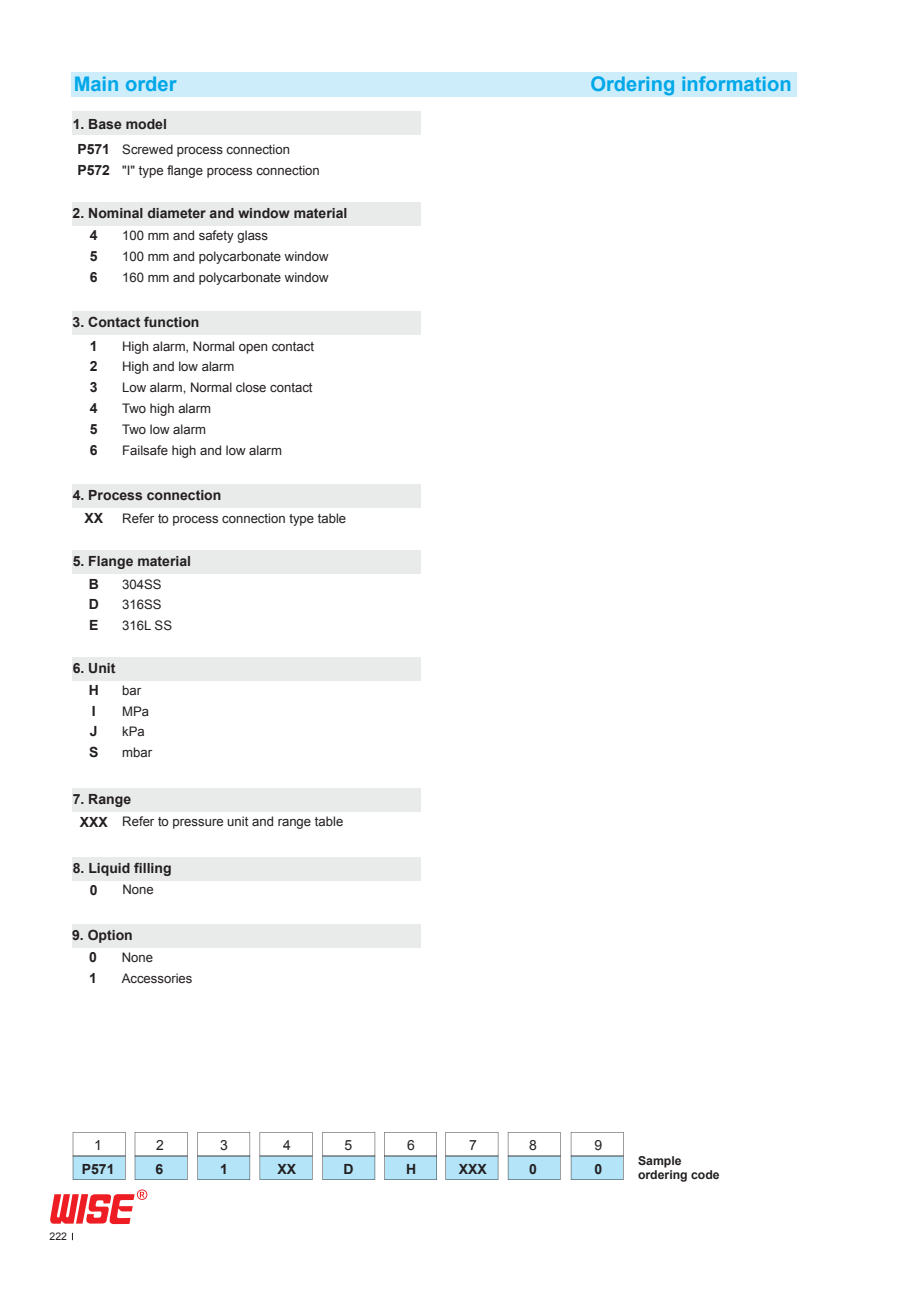
<style>
.page{position:relative;width:918px;height:1300px;background:#fff}
.page>*{position:absolute;margin:0;border:0;box-sizing:border-box;transform-origin:0 0}
.t1{font:700 20.12px "Arial";color:#00a7e9}
.t2{font:700 14px/20.8px "Arial";color:#231f20}
.t3{font:14px "Arial";color:#231f20}
.t4{font:13.12px/20.8px "Arial";color:#231f20}
.t5{font:700 12.25px/14.7px "Arial";color:#231f20}
.t6{font:10.5px "Arial";color:#231f20}
.s1{font-weight:700;font-size:14px}
</style>
<div class="page">
<svg style="left:50px;top:1189px;width:97px;height:35px"></svg>
<div style="left:72px;top:111px;width:349px;height:24px;background:#e9eaea"></div>
<div style="left:72px;top:484px;width:349px;height:23px;background:#e9eaea"></div>
<div style="left:71px;top:72px;width:726px;height:24px;background:#cdedfa"></div>
<svg style="left:73px;top:1132px;width:53px;height:48px"></svg>
<svg style="left:135px;top:1132px;width:53px;height:48px"></svg>
<svg style="left:197px;top:1132px;width:53px;height:48px"></svg>
<svg style="left:260px;top:1132px;width:52px;height:48px"></svg>
<svg style="left:322px;top:1132px;width:53px;height:48px"></svg>
<svg style="left:384px;top:1132px;width:53px;height:48px"></svg>
<svg style="left:445px;top:1132px;width:53px;height:48px"></svg>
<svg style="left:508px;top:1132px;width:52px;height:48px"></svg>
<svg style="left:571px;top:1132px;width:52px;height:48px"></svg>
<div style="left:72px;top:550px;width:349px;height:24px;background:#e9eaea"></div>
<div style="left:72px;top:657px;width:349px;height:23px;background:#e9eaea"></div>
<div style="left:72px;top:788px;width:349px;height:24px;background:#e9eaea"></div>
<div style="left:72px;top:857px;width:349px;height:23px;background:#e9eaea"></div>
<div style="left:72px;top:924px;width:349px;height:24px;background:#e9eaea"></div>
<div style="left:72px;top:202px;width:349px;height:24px;background:#e9eaea"></div>
<div style="left:72px;top:311px;width:349px;height:24px;background:#e9eaea"></div>
<h1 class="t1" style="left:74px;top:71px;width:104px">Main order</h1>
<h1 class="t1" style="left:590px;top:71px;width:203px">Ordering information</h1>
<p class="t2" style="left:77px;top:112px;width:91px;line-height:25.2px;text-indent:-5px">1. Base model<br>P571</p>
<p class="t2" style="left:77px;top:160px;width:34px">P572</p>
<p class="t4" style="left:122px;top:139px;width:199px">Screwed process connection<br>"I" type flange process connection</p>
<p class="t2" style="left:90px;top:202px;width:259px;line-height:22.2px;text-indent:-17px">2. Nominal diameter and window material<br>4</p>
<p class="t2" style="left:90px;top:246px;width:9px">5<br>6</p>
<p class="t4" style="left:122px;top:225px;width:208px">100 mm and safety glass<br>100 mm and polycarbonate window<br>160 mm and polycarbonate window</p>
<p class="t2" style="left:90px;top:311px;width:111px;line-height:23.4px;text-indent:-17px">3. Contact function<br>1</p>
<p class="t2" style="left:90px;top:356px;width:9px;text-align:justify">2<br>3<br>4<br>5<br>6</p>
<p class="t4" style="left:122px;top:336px;width:193px">High alarm, Normal open contact<br>High and low alarm<br>Low alarm, Normal close contact<br>Two high alarm<br>Two low alarm<br>Failsafe high and low alarm</p>
<p class="t2" style="left:84px;top:483px;width:138px;line-height:23.4px;text-indent:-12px">4. Process connection<br>XX</p>
<p class="t4" style="left:122px;top:508px;width:225px">Refer to process connection type table</p>
<p class="t2" style="left:89px;top:551px;width:104px;line-height:22.2px;text-indent:-16px">5. Flange material<br>B</p>
<p class="t2" style="left:89px;top:594px;width:12px">D<br>E</p>
<p class="t4" style="left:122px;top:574px;width:51px">304SS<br>316SS<br>316L SS</p>
<p class="t2" style="left:73px;top:657px;width:44px;line-height:22.2px;text-align:center">6. Unit<br>H</p>
<p class="t2" style="left:89px;top:701px;width:11px">I<br>J<br>S</p>
<p class="t4" style="left:122px;top:680px;width:31px">bar<br>MPa kPa mbar</p>
<p class="t2" style="left:73px;top:789px;width:60px">7. Range</p>
<p class="t4" style="left:80px;top:811px;width:265px"><span class="s1">XXX</span> Refer to pressure unit and range table</p>
<p class="t2" style="left:90px;top:857px;width:83px;line-height:22.2px;text-indent:-17px">8. Liquid filling<br>0</p>
<p class="t4" style="left:122px;top:879px;width:33px">None</p>
<p class="t2" style="left:89px;top:924px;width:45px;line-height:22.2px;text-indent:-17px">9. Option<br>0</p>
<p class="t2" style="left:89px;top:968px;width:9px">1</p>
<p class="t4" style="left:122px;top:947px;width:72px">None<br>Accessories</p>
<p class="t3" style="left:94px;top:1135px;width:9px">1</p>
<p class="t3" style="left:156px;top:1135px;width:9px">2</p>
<p class="t3" style="left:220px;top:1135px;width:9px">3</p>
<p class="t3" style="left:283px;top:1135px;width:9px">4</p>
<p class="t3" style="left:345px;top:1135px;width:9px">5</p>
<p class="t3" style="left:407px;top:1135px;width:9px">6</p>
<p class="t3" style="left:469px;top:1135px;width:9px">7</p>
<p class="t3" style="left:529px;top:1135px;width:9px">8</p>
<p class="t2" style="left:156px;top:1159px;width:9px">6</p>
<p class="t2" style="left:220px;top:1159px;width:9px">1</p>
<p class="t2" style="left:277px;top:1159px;width:20px">XX</p>
<p class="t2" style="left:343px;top:1159px;width:12px">D</p>
<p class="t2" style="left:406px;top:1159px;width:12px">H</p>
<p class="t2" style="left:459px;top:1159px;width:30px">XXX</p>
<p class="t2" style="left:529px;top:1159px;width:9px">0</p>
<p class="t2" style="left:82px;top:1159px;width:34px">P571</p>
<p class="t6" style="left:50px;top:1229px;width:19px">222</p>
<p class="t3" style="left:594px;top:1135px;width:9px">9</p>
<p class="t2" style="left:594px;top:1159px;width:9px">0</p>
<p class="t5" style="left:638px;top:1153px;width:83px">Sample ordering code</p>
</div>
